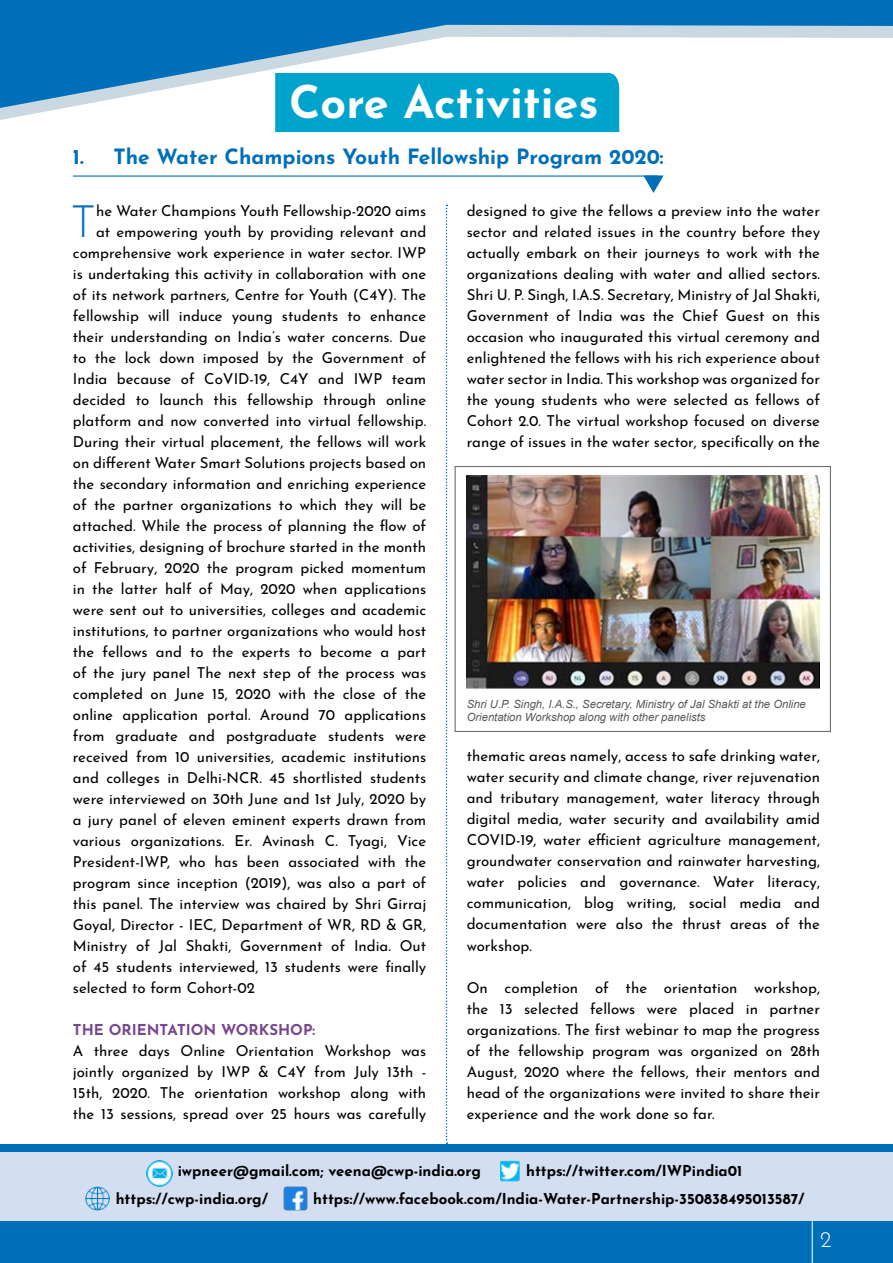
<style>
.page{position:relative;width:893px;height:1263px;background:#fff}
.page>*{position:absolute;margin:0;border:0;box-sizing:border-box;transform-origin:0 0}
.t1{font:700 45px "Josefin Sans";color:#fff}
.t2{font:300 44.55px "Josefin Sans";color:#006fba}
.t3{font:300 22.5px "Josefin Sans";color:#fff}
.t4{font:700 21px "Josefin Sans";color:#006fba}
.t5{font:15px/21px "Josefin Sans";color:#000;text-align:justify}
.t6{font:700 15px/27.6px "Josefin Sans";color:#000}
.t7{font:700 15px "Josefin Sans";color:#77478d}
.t8{font:italic 11.25px/13.5px "Arial";color:#58595b}
</style>
<div class="page">
<div style="left:0;top:1144px;width:893px;height:54px;background:#006fba"></div>
<div style="left:0;top:1152px;width:893px;height:69px;background:#d4def1"></div>
<div style="left:0;top:1221px;width:893px;height:42px;background:#006fba"></div>
<hr style="left:811px;top:1221px;width:2px;height:42px;background:#b8dbea">
<img style="left:147px;top:1161px;width:25px;height:25px">
<img style="left:500px;top:1161px;width:20px;height:21px">
<img style="left:85px;top:1186px;width:25px;height:25px">
<img style="left:283px;top:1186px;width:25px;height:24px">
<div style="left:275px;top:120px;width:344px;height:12px;background:#00a3cb"></div>
<svg style="left:0;top:108px;width:620px;height:12px;fill:#00a3cb"></svg>
<svg style="left:0;top:0;width:893px;height:108px"></svg>
<svg style="left:446px;top:205px;width:1px;height:939px"></svg>
<img style="left:466px;top:476px;width:353px;height:212px">
<div style="left:455px;top:466px;width:376px;height:266px;border:1px solid #6d6e71"></div>
<hr style="left:73px;top:175px;width:585px;height:2px;background:#006fba">
<svg style="left:643px;top:175px;width:21px;height:18px"></svg>
<h1 class="t1" style="left:289px;top:62px;width:311px">Core Activities</h1>
<h3 class="t4" style="left:73px;top:138px;width:592px">1. The Water Champions Youth Fellowship Program 2020:</h3>
<h2 class="t2" style="left:70px;top:187px;width:27px">T</h2>
<p class="t5" style="left:96px;top:198px;width:332px">he Water Champions Youth Fellowship-2020 aims</p>
<p class="t5" style="left:96px;top:219px;width:332px">at empowering youth by providing relevant and</p>
<p class="t5" style="left:73px;top:240px;width:355px">comprehensive work experience in water sector. IWP</p>
<p class="t5" style="left:73px;top:261px;width:355px">is undertaking this activity in collaboration with one</p>
<p class="t5" style="left:73px;top:282px;width:355px">of its network partners, Centre for Youth (C4Y). The</p>
<p class="t5" style="left:73px;top:303px;width:355px">fellowship will induce young students to enhance</p>
<p class="t5" style="left:73px;top:324px;width:355px">their understanding on India’s water concerns. Due</p>
<p class="t5" style="left:73px;top:345px;width:355px">to the lock down imposed by the Government of</p>
<p class="t5" style="left:73px;top:366px;width:355px">India because of CoVID-19, C4Y and IWP team</p>
<p class="t5" style="left:73px;top:387px;width:355px">decided to launch this fellowship through online</p>
<p class="t5" style="left:73px;top:408px;width:355px">platform and now converted into virtual fellowship.</p>
<p class="t5" style="left:73px;top:429px;width:355px">During their virtual placement, the fellows will work</p>
<p class="t5" style="left:73px;top:450px;width:355px">on different Water Smart Solutions projects based on</p>
<p class="t5" style="left:73px;top:471px;width:355px">the secondary information and enriching experience</p>
<p class="t5" style="left:73px;top:492px;width:355px">of the partner organizations to which they will be</p>
<p class="t5" style="left:73px;top:513px;width:355px">attached. While the process of planning the flow of</p>
<p class="t5" style="left:73px;top:534px;width:355px">activities, designing of brochure started in the month</p>
<p class="t5" style="left:73px;top:555px;width:355px">of February, 2020 the program picked momentum</p>
<p class="t5" style="left:73px;top:576px;width:355px">in the latter half of May, 2020 when applications</p>
<p class="t5" style="left:73px;top:597px;width:355px">were sent out to universities, colleges and academic</p>
<p class="t5" style="left:73px;top:618px;width:355px">institutions, to partner organizations who would host</p>
<p class="t5" style="left:73px;top:639px;width:355px">the fellows and to the experts to become a part</p>
<p class="t5" style="left:73px;top:660px;width:355px">of the jury panel The next step of the process was</p>
<p class="t5" style="left:73px;top:681px;width:355px">completed on June 15, 2020 with the close of the</p>
<p class="t5" style="left:73px;top:702px;width:355px">online application portal. Around 70 applications</p>
<p class="t5" style="left:73px;top:723px;width:355px">from graduate and postgraduate students were</p>
<p class="t5" style="left:73px;top:744px;width:355px">received from 10 universities, academic institutions</p>
<p class="t5" style="left:73px;top:765px;width:355px">and colleges in Delhi-NCR. 45 shortlisted students</p>
<p class="t5" style="left:73px;top:786px;width:355px">were interviewed on 30th June and 1st July, 2020 by</p>
<p class="t5" style="left:73px;top:807px;width:355px">a jury panel of eleven eminent experts drawn from</p>
<p class="t5" style="left:73px;top:828px;width:355px">various organizations. Er. Avinash C. Tyagi, Vice</p>
<p class="t5" style="left:73px;top:849px;width:355px">President-IWP, who has been associated with the</p>
<p class="t5" style="left:73px;top:870px;width:355px">program since inception (2019), was also a part of</p>
<p class="t5" style="left:73px;top:891px;width:355px">this panel. The interview was chaired by Shri Girraj</p>
<p class="t5" style="left:73px;top:912px;width:355px">Goyal, Director - IEC, Department of WR, RD &amp; GR,</p>
<p class="t5" style="left:73px;top:933px;width:355px">Ministry of Jal Shakti, Government of India. Out</p>
<p class="t5" style="left:73px;top:954px;width:355px">of 45 students interviewed, 13 students were finally</p>
<p class="t5" style="left:73px;top:975px;width:184px">selected to form Cohort-02</p>
<p class="t7" style="left:73px;top:1016px;width:244px">THE ORIENTATION WORKSHOP:</p>
<p class="t5" style="left:73px;top:1038px;width:355px">A three days Online Orientation Workshop was jointly organized by IWP &amp; C4Y from July 13th - 15th, 2020. The orientation workshop along with the 13 sessions, spread over 25 hours was carefully</p>
<p class="t5" style="left:467px;top:198px;width:355px">designed to give the fellows a preview into the water sector and related issues in the country before they actually embark on their journeys to work with the organizations dealing with water and allied sectors.<br>Shri U. P. Singh, I.A.S. Secretary, Ministry of Jal Shakti, Government of India was the Chief Guest on this occasion who inaugurated this virtual ceremony and enlightened the fellows with his rich experience about water sector in India. This workshop was organized for the young students who were selected as fellows of Cohort 2.0. The virtual workshop focused on diverse range of issues in the water sector, specifically on the</p>
<p class="t8" style="left:467px;top:697px;width:341px">Shri U.P. Singh, I.A.S., Secretary, Ministry of Jal Shakti at the Online<br>Orientation Workshop along with other panelists</p>
<p class="t5" style="left:467px;top:744px;width:355px">thematic areas namely, access to safe drinking water, water security and climate change, river rejuvenation and tributary management, water literacy through digital media, water security and availability amid COVID-19, water efficient agriculture management, groundwater conservation and rainwater harvesting, water policies and governance. Water literacy, communication, blog writing, social media and documentation were also the thrust areas of the workshop.</p>
<p class="t5" style="left:467px;top:975px;width:355px">On completion of the orientation workshop, the 13 selected fellows were placed in partner organizations. The first webinar to map the progress of the fellowship program was organized on 28th August, 2020 where the fellows, their mentors and head of the organizations were invited to share their experience and the work done so far.</p>
<p class="t6" style="left:116px;top:1155px;width:367px;text-indent:62px">iwpneer@gmail.com; veena@cwp-india.org https://cwp-india.org/</p>
<p class="t6" style="left:526px;top:1155px;width:218px">https://twitter.com/IWPindia01</p>
<p class="t6" style="left:313px;top:1182px;width:493px">https://www.facebook.com/India-Water-Partnership-350838495013587/</p>
<h3 class="t3" style="left:820px;top:1222px;width:13px">2</h3>
</div>
